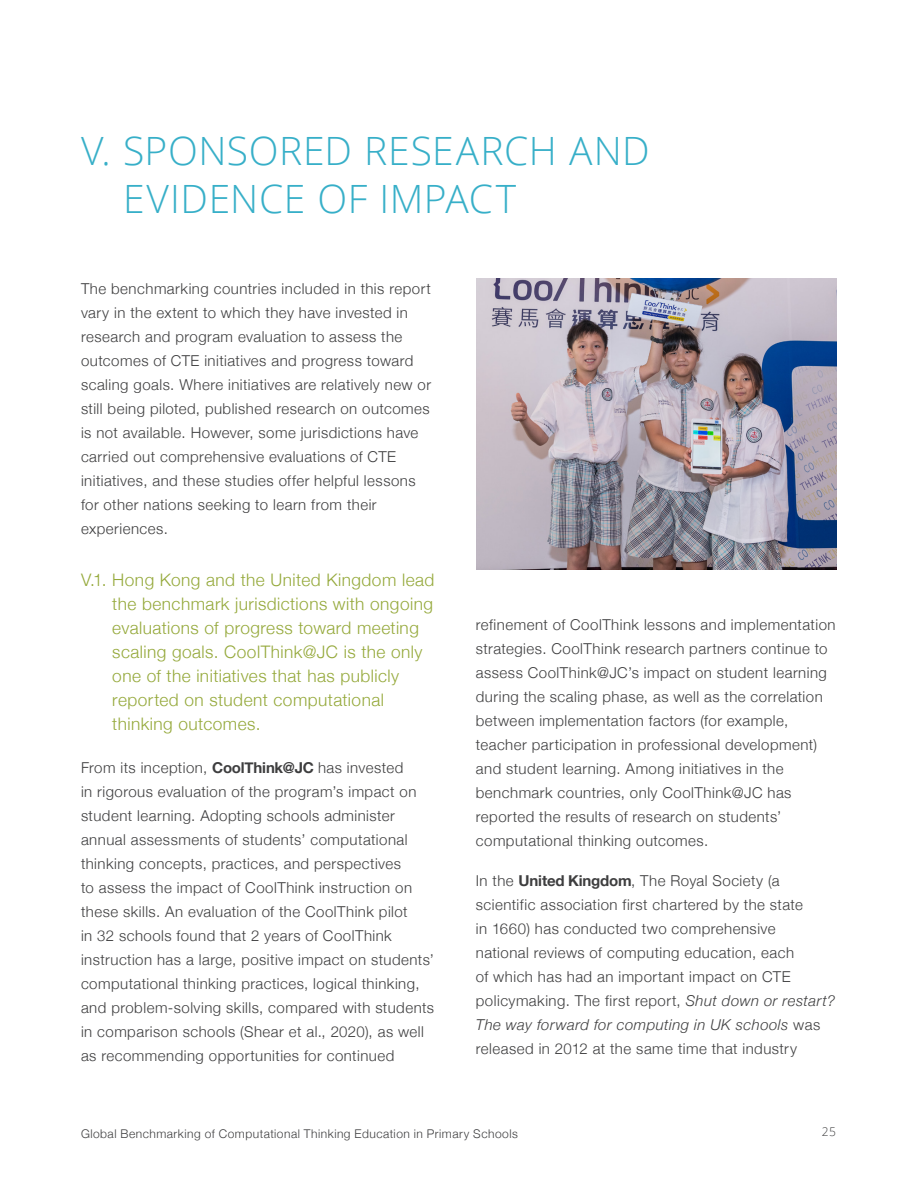
<style>
.page{position:relative;width:918px;height:1188px;background:#fff}
.page>*{position:absolute;margin:0;border:0;box-sizing:border-box;transform-origin:0 0}
.Header_1{font:300 39px/48px "Open Sans";letter-spacing:.015em;color:#37afc8}
.finding{font:300 17.25px/24px "Helvetica Neue";letter-spacing:.025em;color:#95a93b}
.Basic_body{font:300 15px/24px "Helvetica Neue";letter-spacing:.03em;color:#3e3e3f}
.t1{font:300 12px "Helvetica Neue";letter-spacing:.04em;color:#3e3e3f}
.t2{font:300 12px "Open Sans";color:#3e3e3f}
.s1{font-weight:700}
.s2{font-style:italic}
</style>
<div class="page">
<img style="left:476px;top:279px;width:360px;height:291px">
<p class="Header_1" style="left:123px;top:126px;width:528px;text-indent:-42px">V. SPONSORED RESEARCH AND<br>EVIDENCE OF IMPACT</p>
<p class="Basic_body" style="left:81px;top:275px;width:352px">The benchmarking countries included in this report vary in the extent to which they have invested in research and program evaluation to assess the outcomes of CTE initiatives and progress toward scaling goals. Where initiatives are relatively new or still being piloted, published research on outcomes is not available. However, some jurisdictions have carried out comprehensive evaluations of CTE initiatives, and these studies offer helpful lessons for other nations seeking to learn from their experiences.</p>
<p class="finding" style="left:112px;top:567px;width:324px;text-indent:-31px">V.1. Hong Kong and the United Kingdom lead the benchmark jurisdictions with ongoing evaluations of progress toward meeting scaling goals. CoolThink@JC is the only one of the initiatives that has publicly reported on student computational thinking outcomes.</p>
<p class="Basic_body" style="left:81px;top:754px;width:355px">From its inception, <span class="s1">CoolThink@JC</span> has invested<br>in rigorous evaluation of the program’s impact on student learning. Adopting schools administer annual assessments of students’ computational thinking concepts, practices, and perspectives<br>to assess the impact of CoolThink instruction on these skills. An evaluation of the CoolThink pilot<br>in 32 schools found that 2 years of CoolThink instruction has a large, positive impact on students’ computational thinking practices, logical thinking, and problem-solving skills, compared with students in comparison schools (Shear et al., 2020), as well as recommending opportunities for continued</p>
<p class="Basic_body" style="left:476px;top:611px;width:361px">refinement of CoolThink lessons and implementation strategies. CoolThink research partners continue to assess CoolThink@JC’s impact on student learning during the scaling phase, as well as the correlation between implementation factors (for example, teacher participation in professional development) and student learning. Among initiatives in the benchmark countries, only CoolThink@JC has reported the results of research on students’ computational thinking outcomes.</p>
<p class="Basic_body" style="left:476px;top:868px;width:361px">In the <span class="s1">United Kingdom</span>, The Royal Society (a scientific association first chartered by the state<br>in 1660) has conducted two comprehensive<br>national reviews of computing education, each<br>of which has had an important impact on CTE policymaking. The first report, <span class="s2">Shut down or restart?<br>The way forward for computing in UK schools</span> was released in 2012 at the same time that industry</p>
<p class="t1" style="left:81px;top:1124px;width:438px">Global Benchmarking of Computational Thinking Education in Primary Schools</p>
<p class="t2" style="left:822px;top:1123px;width:16px">25</p>
</div>
